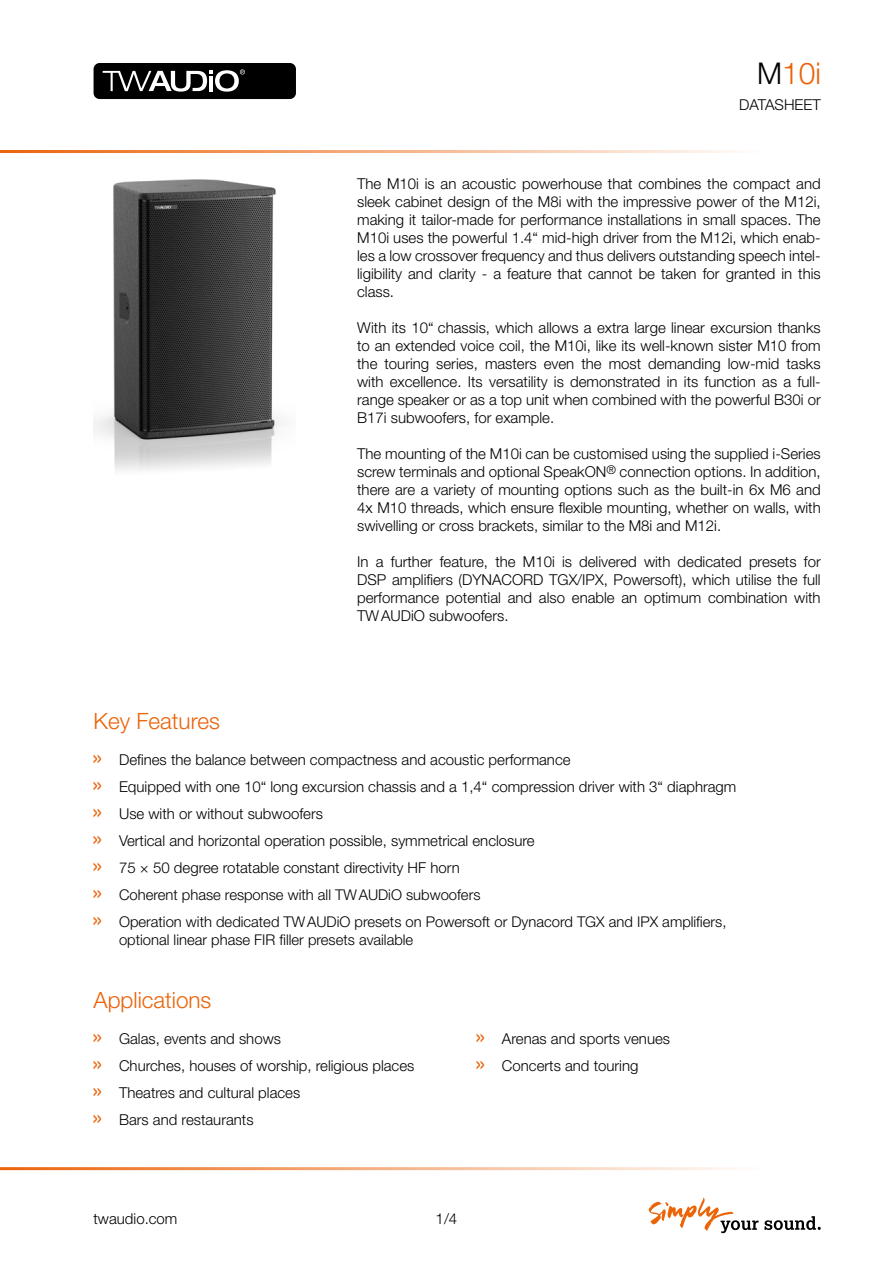
<style>
.page{position:relative;width:893px;height:1263px;background:#fff}
.page>*{position:absolute;margin:0;border:0;box-sizing:border-box;transform-origin:0 0}
.t1{font:300 30px "Helvetica Neue LT Std";color:#eb6209}
.t2{font:300 22.5px "Helvetica Neue LT Std";color:#eb6209}
.t3{font:700 18px/27px "Lexia";color:#eb6209;text-align:justify;scale:.4 1}
.t4{font:300 15px/18px "Helvetica Neue LT Std";color:#000;text-align:justify}
.t5{font:300 14.85px/18px "Helvetica Neue LT Std";color:#000}
.s1{color:#000}
.s2{font-family:"Lexia";font-weight:700;font-size:18px;color:#eb6209}
</style>
<div class="page">
<div style="left:94px;top:63px;width:202px;height:36px;background:#000;border-radius:6px"></div>
<svg style="left:103px;top:69px;width:142px;height:23px"></svg>
<svg style="left:649px;top:1197px;width:172px;height:36px"></svg>
<hr style="left:0;top:150px;width:763px;height:3px;background:#eb6209">
<hr style="left:0;top:1167px;width:763px;height:3px;background:#eb6209">
<img style="left:94px;top:179px;width:188px;height:292px">
<h1 class="t1" style="left:757px;top:55px;width:65px"><span class="s1">M</span>10i</h1>
<p class="t4" style="left:739px;top:95px;width:83px">DATASHEET</p>
<p class="t4" style="left:357px;top:174px;width:465px">The M10i is an acoustic powerhouse that combines the compact and sleek cabinet design of the M8i with the impressive power of the M12i, making it tailor-made for performance installations in small spaces. The M10i uses the powerful 1.4“ mid-high driver from the M12i, which enab&shy;les a low crossover frequency and thus delivers outstanding speech intel&shy;ligibility and clarity - a feature that cannot be taken for granted in this class.</p>
<p class="t4" style="left:357px;top:318px;width:465px">With its 10“ chassis, which allows a extra large linear excursion thanks to an extended voice coil, the M10i, like its well-known sister M10 from the touring series, masters even the most demanding low-mid tasks with excellence. Its versatility is demonstrated in its function as a full&shy;range speaker or as a top unit when combined with the powerful B30i or B17i subwoofers, for example.</p>
<p class="t4" style="left:357px;top:444px;width:465px">The mounting of the M10i can be customised using the supplied i-Series screw terminals and optional SpeakON<sup>®</sup> connection options. In addition, there are a variety of mounting options such as the built-in 6x M6 and 4x M10 threads, which ensure flexible mounting, whether on walls, with swivelling or cross brackets, similar to the M8i and M12i.</p>
<p class="t4" style="left:357px;top:552px;width:465px">In a further feature, the M10i is delivered with dedicated presets for DSP amplifiers (DYNACORD TGX/IPX, Powersoft), which utilise the full performance potential and also enable an optimum combination with TWAUDiO subwoofers.</p>
<h2 class="t2" style="left:94px;top:707px;width:128px">Key Features</h2>
<p class="t4" style="left:94px;top:750px;width:479px"><span class="s2">&gt;&gt;</span> Defines the balance between compactness and acoustic performance</p>
<p class="t4" style="left:94px;top:777px;width:644px"><span class="s2">&gt;&gt;</span> Equipped with one 10“ long excursion chassis and a 1,4“ compression driver with 3“ diaphragm</p>
<p class="t3" style="left:94px;top:799px;width:21px">&gt;&gt; &gt;&gt; &gt;&gt; &gt;&gt; &gt;&gt;</p>
<p class="t4" style="left:119px;top:804px;width:205px">Use with or without subwoofers</p>
<p class="t4" style="left:119px;top:831px;width:417px">Vertical and horizontal operation possible, symmetrical enclosure</p>
<p class="t4" style="left:119px;top:858px;width:342px">75 × 50 degree rotatable constant directivity HF horn</p>
<p class="t5" style="left:119px;top:885px;width:363px">Coherent phase response with all TWAUDiO subwoofers</p>
<p class="t5" style="left:119px;top:912px;width:609px">Operation with dedicated TWAUDiO presets on Powersoft or Dynacord TGX and IPX amplifiers, optional linear phase FIR filler presets available</p>
<h2 class="t2" style="left:94px;top:986px;width:119px">Applications</h2>
<p class="t3" style="left:94px;top:1024px;width:21px">&gt;&gt;</p>
<p class="t4" style="left:119px;top:1029px;width:163px">Galas, events and shows</p>
<p class="t3" style="left:94px;top:1051px;width:21px">&gt;&gt;</p>
<p class="t4" style="left:119px;top:1056px;width:297px">Churches, houses of worship, religious places</p>
<p class="t3" style="left:94px;top:1078px;width:21px">&gt;&gt;</p>
<p class="t4" style="left:119px;top:1083px;width:183px">Theatres and cultural places</p>
<p class="t3" style="left:94px;top:1105px;width:21px">&gt;&gt;</p>
<p class="t4" style="left:119px;top:1110px;width:136px">Bars and restaurants</p>
<p class="t3" style="left:476px;top:1024px;width:21px">&gt;&gt;</p>
<p class="t3" style="left:476px;top:1051px;width:21px">&gt;&gt;</p>
<p class="t4" style="left:502px;top:1029px;width:170px">Arenas and sports venues</p>
<p class="t4" style="left:502px;top:1056px;width:138px">Concerts and touring</p>
<p class="t4" style="left:94px;top:1209px;width:85px">twaudio.com</p>
<p class="t4" style="left:436px;top:1209px;width:23px">1/4</p>
</div>
